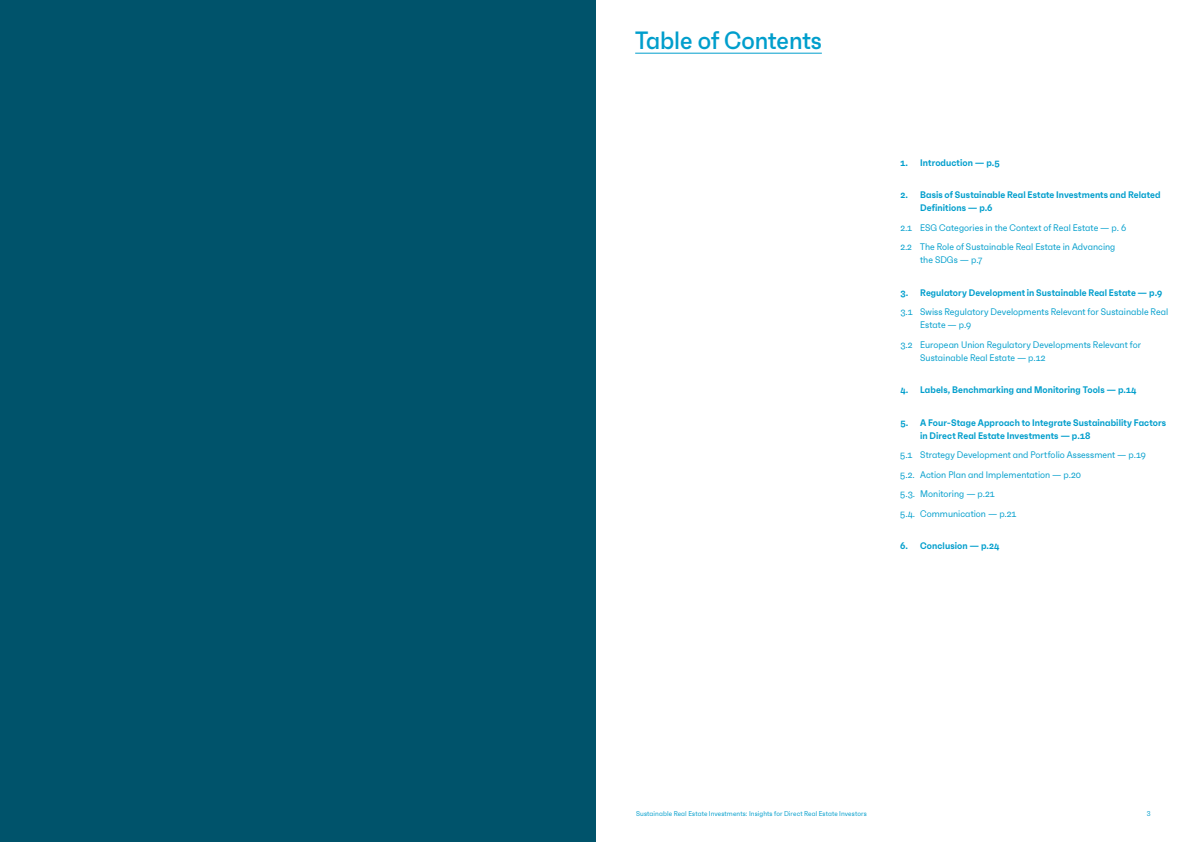
<style>
.page{position:relative;width:1191px;height:842px;background:#fff}
.page>*{position:absolute;margin:0;border:0;box-sizing:border-box;transform-origin:0 0}
.t1{font:500 25px "Faktum Con";color:#009ecc}
.t2{font:9.5px/19.5px "Faktum Con";letter-spacing:.005em;color:#009ecc}
.t3{font:600 9.5px/13px "Faktum Con";letter-spacing:.005em;color:#009ecc}
.t4{font:7px "Faktum Con";letter-spacing:.015em;color:#009ecc}
</style>
<div class="page">
<div style="left:0;top:0;width:595px;height:842px;background:#00536b"></div>
<hr style="left:635px;top:53px;width:187px;height:1px;background:#009ecc">
<h1 class="t1" style="left:635px;top:25px;width:188px">Table of Contents</h1>
<p class="t3" style="left:900px;top:156px;width:101px">1. Introduction — p.5</p>
<p class="t3" style="left:920px;top:188px;width:242px;text-indent:-20px">2. Basis of Sustainable Real Estate Investments and Related<br>Definitions — p.6</p>
<p class="t2" style="left:900px;top:218px;width:227px">2.1 ESG Categories in the Context of Real Estate — p. 6<br>2.2 The Role of Sustainable Real Estate in Advancing</p>
<p class="t2" style="left:920px;top:250px;width:64px">the SDGs — p.7</p>
<p class="t3" style="left:900px;top:286px;width:263px">3. Regulatory Development in Sustainable Real Estate — p.9</p>
<p class="t2" style="left:920px;top:305px;width:249px;line-height:13px;text-indent:-20px">3.1 Swiss Regulatory Developments Relevant for Sustainable Real<br>Estate — p.9</p>
<p class="t2" style="left:920px;top:338px;width:222px;line-height:13px;text-indent:-20px">3.2 European Union Regulatory Developments Relevant for<br>Sustainable Real Estate — p.12</p>
<p class="t3" style="left:900px;top:383px;width:238px">4. Labels, Benchmarking and Monitoring Tools — p.14</p>
<p class="t3" style="left:920px;top:416px;width:247px;text-indent:-20px">5. A Four-Stage Approach to Integrate Sustainability Factors in Direct Real Estate Investments — p.18</p>
<p class="t2" style="left:900px;top:445px;width:247px">5.1 Strategy Development and Portfolio Assessment — p.19<br>5.2. Action Plan and Implementation — p.20<br>5.3. Monitoring — p.21<br>5.4. Communication — p.21</p>
<p class="t3" style="left:900px;top:539px;width:101px">6. Conclusion — p.24</p>
<p class="t4" style="left:636px;top:809px;width:232px">Sustainable Real Estate Investments: Insights for Direct Real Estate Investors</p>
<p class="t4" style="left:1147px;top:809px;width:5px">3</p>
</div>
